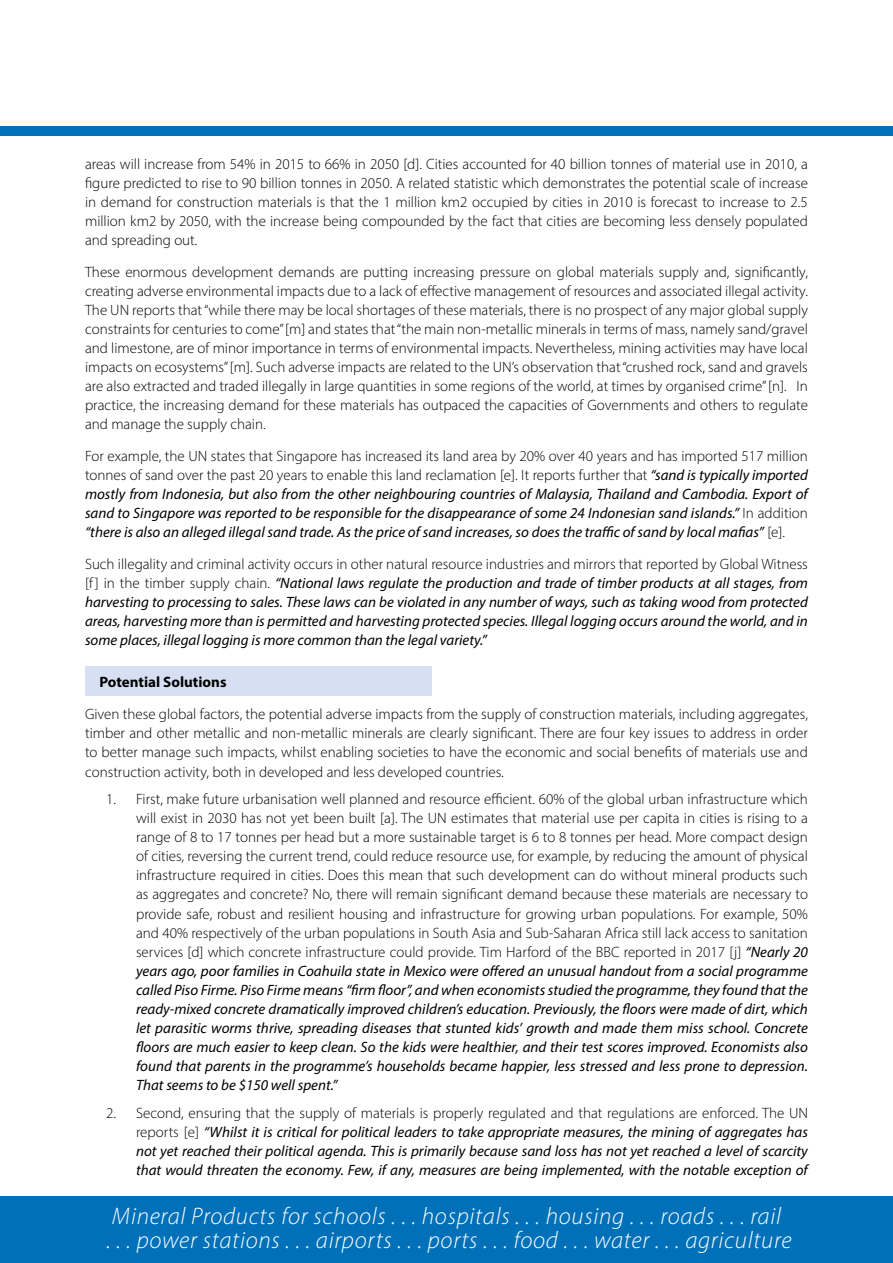
<style>
.page{position:relative;width:893px;height:1263px;background:#fff}
.page>*{position:absolute;margin:0;border:0;box-sizing:border-box;transform-origin:0 0}
.t1{font:italic 300 24px/24px "Myriad Pro";letter-spacing:.03em;color:#fff}
.t2{font:300 15px/19px "Myriad Pro";color:#000;text-align:justify}
.t3{font:italic 15px/19px "Myriad Pro";color:#000;text-align:justify}
.t4{font:700 15px "Myriad Pro";color:#000}
.s1{font-weight:300;font-style:normal}
.s2{font-weight:400;font-style:italic}
</style>
<div class="page">
<div style="left:0;top:126px;width:893px;height:10px;background:#0071b9"></div>
<div style="left:0;top:1196px;width:893px;height:67px;background:#0071b9"></div>
<div style="left:85px;top:666px;width:347px;height:30px;background:#d7e0f3"></div>
<p class="t2" style="left:85px;top:154px;width:724px">areas will increase from 54% in 2015 to 66% in 2050 [d]. Cities accounted for 40 billion tonnes of material use in 2010, a figure predicted to rise to 90 billion tonnes in 2050. A related statistic which demonstrates the potential scale of increase in demand for construction materials is that the 1 million km2 occupied by cities in 2010 is forecast to increase to 2.5 million km2 by 2050, with the increase being compounded by the fact that cities are becoming less densely populated and spreading out.</p>
<p class="t2" style="left:85px;top:262px;width:724px">These enormous development demands are putting increasing pressure on global materials supply and, significantly, creating adverse environmental impacts due to a lack of effective management of resources and associated illegal activity.<br>The UN reports that “while there may be local shortages of these materials, there is no prospect of any major global supply constraints for centuries to come” [m] and states that “the main non-metallic minerals in terms of mass, namely sand/gravel and limestone, are of minor importance in terms of environmental impacts. Nevertheless, mining activities may have local impacts on ecosystems” [m]. Such adverse impacts are related to the UN’s observation that “crushed rock, sand and gravels are also extracted and traded illegally in large quantities in some regions of the world, at times by organised crime” [n]. In practice, the increasing demand for these materials has outpaced the capacities of Governments and others to regulate and manage the supply chain.</p>
<p class="t3" style="left:85px;top:446px;width:724px"><span class="s1">For example, the UN states that Singapore has increased its land area by 20% over 40 years and has imported 517 million tonnes of sand over the past 20 years to enable this land reclamation [e]. It reports further that</span> “sand is typically imported mostly from Indonesia, but also from the other neighbouring countries of Malaysia, Thailand and Cambodia. Export of sand to Singapore was reported to be responsible for the disappearance of some 24 Indonesian sand islands.” <span class="s1">In addition </span>“there is also an alleged illegal sand trade. As the price of sand increases, so does the traffic of sand by local mafias” <span class="s1">[e].</span></p>
<p class="t3" style="left:85px;top:554px;width:724px"><span class="s1">Such illegality and criminal activity occurs in other natural resource industries and mirrors that reported by Global Witness [f ] in the timber supply chain.</span> “National laws regulate the production and trade of timber products at all stages, from harvesting to processing to sales. These laws can be violated in any number of ways, such as taking wood from protected areas, harvesting more than is permitted and harvesting protected species. Illegal logging occurs around the world, and in some places, illegal logging is more common than the legal variety.”</p>
<p class="t4" style="left:99px;top:672px;width:129px">Potential Solutions</p>
<p class="t2" style="left:85px;top:705px;width:724px">Given these global factors, the potential adverse impacts from the supply of construction materials, including aggregates, timber and other metallic and non-metallic minerals are clearly significant. There are four key issues to address in order to better manage such impacts, whilst enabling societies to have the economic and social benefits of materials use and construction activity, both in developed and less developed countries.</p>
<p class="t2" style="left:136px;top:789px;width:673px;text-indent:-30px">1. First, make future urbanisation well planned and resource efficient. 60% of the global urban infrastructure which will exist in 2030 has not yet been built [a]. The UN estimates that material use per capita in cities is rising to a range of 8 to 17 tonnes per head but a more sustainable target is 6 to 8 tonnes per head. More compact design of cities, reversing the current trend, could reduce resource use, for example, by reducing the amount of physical infrastructure required in cities. Does this mean that such development can do without mineral products such as aggregates and concrete? No, there will remain significant demand because these materials are necessary to provide safe, robust and resilient housing and infrastructure for growing urban populations. For example, 50% and 40% respectively of the urban populations in South Asia and Sub-Saharan Africa still lack access to sanitation services [d] which concrete infrastructure could provide. Tim Harford of the BBC reported in 2017 [j] <span class="s2">“Nearly 20 years ago, poor families in Coahuila state in Mexico were offered an unusual handout from a social programme called Piso Firme. Piso Firme means “firm floor”, and when economists studied the programme, they found that the ready-mixed concrete dramatically improved children’s education. Previously, the floors were made of dirt, which let parasitic worms thrive, spreading diseases that stunted kids’ growth and made them miss school. Concrete floors are much easier to keep clean. So the kids were healthier, and their test scores improved. Economists also found that parents in the programme’s households became happier, less stressed and less prone to depression.<br>That seems to be $150 well spent.”</span></p>
<p class="t3" style="left:136px;top:1103px;width:673px;text-indent:-30px"><span class="s1">2. Second, ensuring that the supply of materials is properly regulated and that regulations are enforced. The UN reports [e]</span> “Whilst it is critical for political leaders to take appropriate measures, the mining of aggregates has not yet reached their political agenda. This is primarily because sand loss has not yet reached a level of scarcity that would threaten the economy. Few, if any, measures are being implemented, with the notable exception of</p>
<h1 class="t1" style="left:106px;top:1204px;width:687px">Mineral Products for schools . . . hospitals . . . housing . . . roads . . . rail<br>. . . power stations . . . airports . . . ports . . . food . . . water . . . agriculture</h1>
</div>
